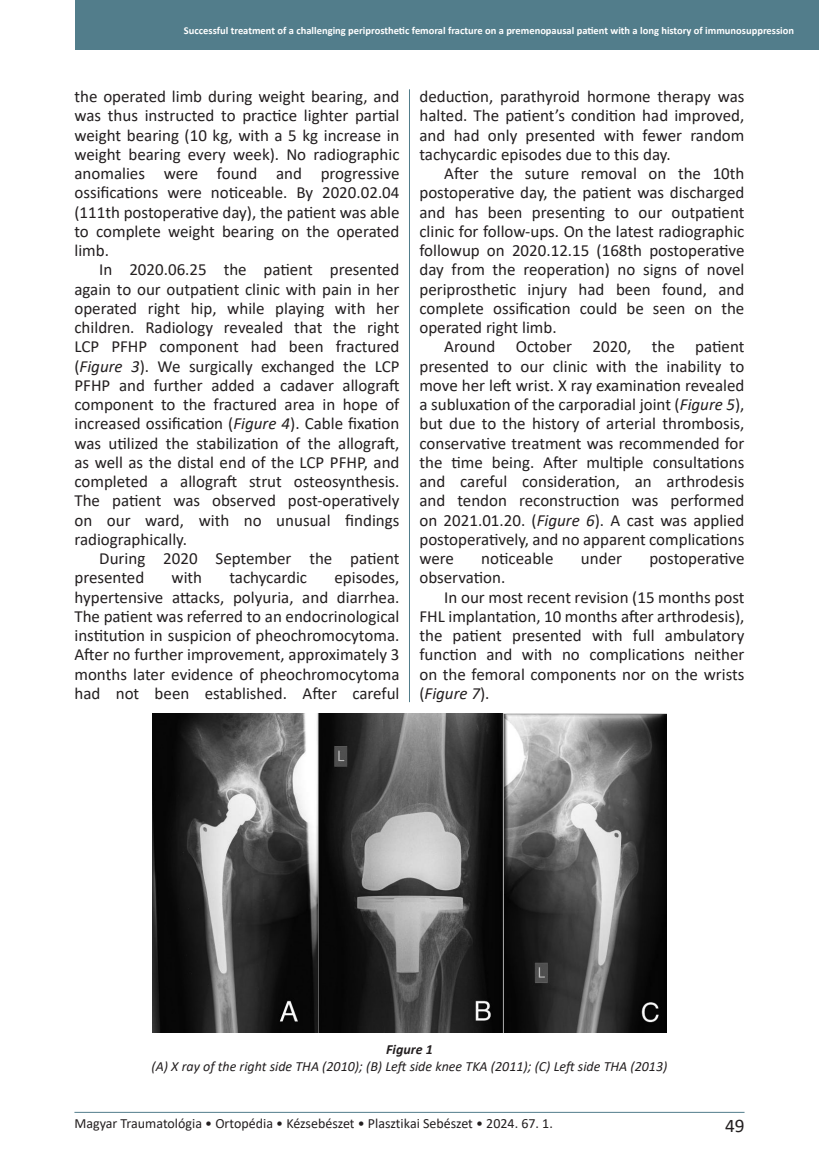
<style>
.page{position:relative;width:819px;height:1176px;background:#fff}
.page>*{position:absolute;margin:0;border:0;box-sizing:border-box;transform-origin:0 0}
.t1{font:19.25px "Calibri";color:#231f20}
.Alapbekezdés_2_hasáb{font:16.97px/19.2px "Calibri";color:#231f20;text-align:justify}
.Képaláírás_számozás_nélkül{font:italic 14px/16.8px "Calibri";color:#231f20;text-align:center}
.t2{font:14px "Calibri";color:#231f20}
.t3{font:700 10.5px "Calibri";color:#fff}
.s1{font-style:italic}
.s2{font-weight:700}
</style>
<div class="page">
<hr style="left:409px;top:89px;width:1px;height:997px;background:#527d8b">
<div style="left:75px;top:0;width:744px;height:50px;background:#527d8b"></div>
<div style="left:399px;top:702px;width:18px;height:398px;background:#fff"></div>
<hr style="left:74px;top:1112px;width:670px;height:1px;background:#527d8b">
<img style="left:153px;top:714px;width:513px;height:318px">
<p class="t3" style="left:184px;top:23px;width:611px">Successful treatment of a challenging periprosthetic femoral fracture on a premenopausal patient with a long history of immunosuppression</p>
<p class="Alapbekezdés_2_hasáb" style="left:74px;top:86px;width:326px">the operated limb during weight bearing, and was thus instructed to practice lighter partial weight bearing (10 kg, with a 5 kg increase in weight bearing every week). No radiographic anomalies were found and progressive ossifications were noticeable. By 2020.02.04 (111th postoperative day), the patient was able to complete weight bearing on the operated limb.</p>
<p class="Alapbekezdés_2_hasáb" style="left:74px;top:260px;width:326px;text-indent:25px">In 2020.06.25 the patient presented again to our outpatient clinic with pain in her operated right hip, while playing with her children. Radiology revealed that the right LCP PFHP component had been fractured (<span class="s1">Figure 3</span>). We surgically exchanged the LCP PFHP and further added a cadaver allograft component to the fractured area in hope of increased ossification (<span class="s1">Figure 4</span>). Cable fixation was utilized the stabilization of the allograft, as well as the distal end of the LCP PFHP, and completed a allograft strut osteosynthesis.<br>The patient was observed post-operatively on our ward, with no unusual findings radiographically.</p>
<p class="Alapbekezdés_2_hasáb" style="left:74px;top:548px;width:326px;text-indent:25px">During 2020 September the patient presented</p>
<p class="Alapbekezdés_2_hasáb" style="left:171px;top:568px;width:32px">with</p>
<p class="Alapbekezdés_2_hasáb" style="left:229px;top:568px;width:79px">tachycardic</p>
<p class="Alapbekezdés_2_hasáb" style="left:74px;top:568px;width:326px;text-indent:260px">episodes, hypertensive attacks, polyuria, and diarrhea.<br>The patient was referred to an endocrinological institution in suspicion of pheochromocytoma.<br>After no further improvement, approximately 3 months later evidence of pheochromocytoma had not been established. After careful</p>
<p class="Alapbekezdés_2_hasáb" style="left:419px;top:86px;width:326px">deduction, parathyroid hormone therapy was halted. The patient’s condition had improved, and had only presented with fewer random tachycardic episodes due to this day.</p>
<p class="Alapbekezdés_2_hasáb" style="left:419px;top:163px;width:326px;text-indent:25px">After the suture removal on the 10th postoperative day, the patient was discharged and has been presenting to our outpatient clinic for follow-ups. On the latest radiographic followup on 2020.12.15 (168th postoperative day from the reoperation) no signs of novel periprosthetic injury had been found, and complete ossification could be seen on the operated right limb.</p>
<p class="Alapbekezdés_2_hasáb" style="left:419px;top:337px;width:326px;text-indent:25px">Around October 2020, the patient presented to our clinic with the inability to move her left wrist. X ray examination revealed a subluxation of the carporadial joint (<span class="s1">Figure 5</span>), but due to the history of arterial thrombosis, conservative treatment was recommended for the time being. After multiple consultations and careful consideration, an arthrodesis and tendon reconstruction was performed on 2021.01.20. (<span class="s1">Figure 6</span>). A cast was applied postoperatively, and no apparent complications were</p>
<p class="Alapbekezdés_2_hasáb" style="left:481px;top:548px;width:74px">noticeable</p>
<p class="Alapbekezdés_2_hasáb" style="left:581px;top:548px;width:43px">under</p>
<p class="Alapbekezdés_2_hasáb" style="left:649px;top:548px;width:97px">postoperative</p>
<p class="Alapbekezdés_2_hasáb" style="left:419px;top:568px;width:87px">observation.</p>
<p class="Alapbekezdés_2_hasáb" style="left:419px;top:587px;width:326px;text-indent:25px">In our most recent revision (15 months post FHL implantation, 10 months after arthrodesis), the patient presented with full ambulatory function and with no complications neither on the femoral components nor on the wrists (<span class="s1">Figure 7</span>).</p>
<p class="Képaláírás_számozás_nélkül" style="left:151px;top:1040px;width:517px"><span class="s2">Figure 1<br></span>(A) X ray of the right side THA (2010); (B) Left side knee TKA (2011); (C) Left side THA (2013)</p>
<p class="t2" style="left:74px;top:1113px;width:480px">Magyar Traumatológia • Ortopédia • Kézsebészet • Plasztikai Sebészet • 2024. 67. 1.</p>
<p class="t1" style="left:725px;top:1112px;width:21px">49</p>
</div>
